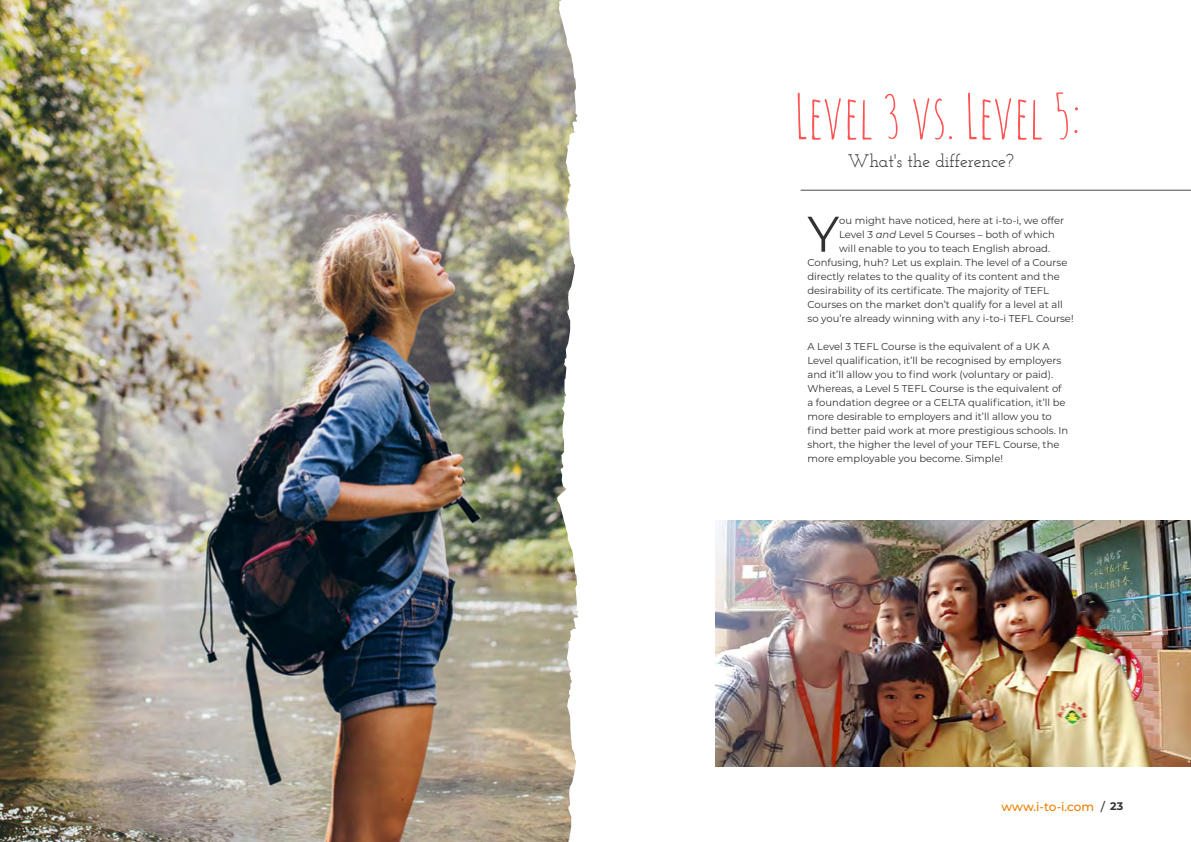
<style>
.page{position:relative;width:1191px;height:842px;background:#fff}
.page>*{position:absolute;margin:0;border:0;box-sizing:border-box;transform-origin:0 0}
.t1{font:60px "Amatic SC";letter-spacing:-.01em;color:#fe5454}
.t2{font:50px "Montserrat";color:#333232}
.t3{font:18px "Josefin Slab";letter-spacing:-.01em;color:#323232}
.t4{font:500 12px "Montserrat";letter-spacing:-.01em;color:#ef7d00}
.t5{font:10px/14px "Montserrat";color:#333232}
.s1{font-style:italic}
.s2{color:#333232}
.s3{font-weight:700;font-size:11px;color:#333232}
</style>
<div class="page">
<img style="left:0;top:0;width:557px;height:842px">
<img style="left:557px;top:0;width:22px;height:842px">
<img style="left:716px;top:521px;width:475px;height:245px">
<hr style="left:800px;top:190px;width:391px;height:1px;background:#4b4b4b">
<h1 class="t1" style="left:793px;top:73px;width:289px">Level 3 vs. Level 5:</h1>
<h3 class="t3" style="left:848px;top:150px;width:168px">What's the difference?</h3>
<h2 class="t2" style="left:807px;top:200px;width:33px">Y</h2>
<p class="t5" style="left:839px;top:213px;width:226px">ou might have noticed, here at i-to-i, we offer</p>
<p class="t5" style="left:839px;top:227px;width:217px">Level 3 <span class="s1">and</span> Level 5 Courses – both of which</p>
<p class="t5" style="left:839px;top:241px;width:212px">will enable to you to teach English abroad.</p>
<p class="t5" style="left:807px;top:255px;width:261px">Confusing, huh? Let us explain. The level of a Course</p>
<p class="t5" style="left:807px;top:269px;width:254px">directly relates to the quality of its content and the</p>
<p class="t5" style="left:807px;top:283px;width:243px">desirability of its certificate. The majority of TEFL</p>
<p class="t5" style="left:807px;top:297px;width:257px">Courses on the market don’t qualify for a level at all</p>
<p class="t5" style="left:807px;top:311px;width:268px">so you’re already winning with any i-to-i TEFL Course!</p>
<p class="t5" style="left:807px;top:339px;width:262px">A Level 3 TEFL Course is the equivalent of a UK A Level qualification, it’ll be recognised by employers and it’ll allow you to find work (voluntary or paid).<br>Whereas, a Level 5 TEFL Course is the equivalent of a foundation degree or a CELTA qualification, it’ll be more desirable to employers and it’ll allow you to find better paid work at more prestigious schools. In short, the higher the level of your TEFL Course, the more employable you become. Simple!</p>
<p class="t4" style="left:1001px;top:798px;width:123px">www.i-to-i.com <span class="s2">/</span> <span class="s3">23</span></p>
</div>
